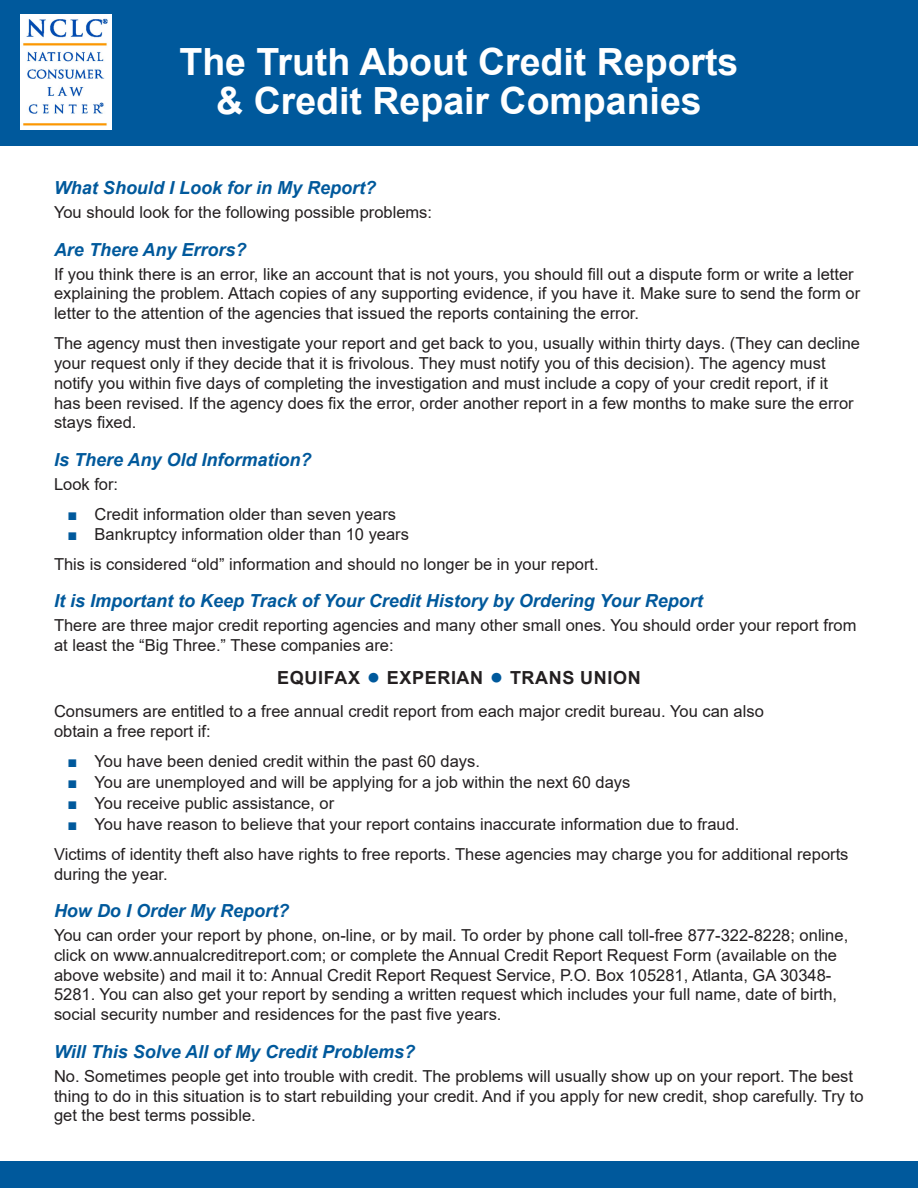
<style>
.page{position:relative;width:918px;height:1188px;background:#fff}
.page>*{position:absolute;margin:0;border:0;box-sizing:border-box;transform-origin:0 0}
.t1{font:700 37.5px "Arial";color:#fff}
.t2{font:italic 700 18px "Arial";color:#00599c}
.t3{font:700 18px "Arial";letter-spacing:.035em;color:#231f20}
.t4{font:16.5px/19.8px "Arial";color:#231f20}
.s1{color:#00599c}
.s2{font-size:22.5px;color:#00599c}
</style>
<div class="page">
<div style="left:0;top:0;width:918px;height:146px;background:#00599c"></div>
<img style="left:20px;top:15px;width:91px;height:114px">
<div style="left:0;top:1161px;width:918px;height:27px;background:#00599c"></div>
<p class="t1" style="left:179px;top:36px;width:561px">The Truth About Credit Reports</p>
<p class="t1" style="left:216px;top:75px;width:487px">&amp; Credit Repair Companies</p>
<p class="t2" style="left:54px;top:176px;width:324px">What Should I Look for in My Report?</p>
<p class="t4" style="left:54px;top:202px;width:380px">You should look for the following possible problems:</p>
<p class="t2" style="left:54px;top:237px;width:194px">Are There Any Errors?</p>
<p class="t4" style="left:54px;top:264px;width:808px">If you think there is an error, like an account that is not yours, you should fill out a dispute form or write a letter explaining the problem. Attach copies of any supporting evidence, if you have it. Make sure to send the form or letter to the attention of the agencies that issued the reports containing the error.</p>
<p class="t4" style="left:54px;top:333px;width:808px">The agency must then investigate your report and get back to you, usually within thirty days. (They can decline your request only if they decide that it is frivolous. They must notify you of this decision). The agency must notify you within five days of completing the investigation and must include a copy of your credit report, if it<br>has been revised. If the agency does fix the error, order another report in a few months to make sure the error stays fixed.</p>
<p class="t2" style="left:54px;top:447px;width:259px">Is There Any Old Information?</p>
<p class="t4" style="left:54px;top:474px;width:66px">Look for:</p>
<p class="t4" style="left:68px;top:504px;width:330px"><span class="s1">■</span> Credit information older than seven years</p>
<p class="t4" style="left:68px;top:524px;width:343px"><span class="s1">■</span> Bankruptcy information older than 10 years</p>
<p class="t4" style="left:54px;top:554px;width:546px">This is considered “old” information and should no longer be in your report.</p>
<p class="t2" style="left:54px;top:589px;width:650px">It is Important to Keep Track of Your Credit History by Ordering Your Report</p>
<p class="t4" style="left:54px;top:615px;width:804px">There are three major credit reporting agencies and many other small ones. You should order your report from at least the “Big Three.” These companies are:</p>
<p class="t3" style="left:277px;top:665px;width:365px">EQUIFAX <span class="s2">●</span> EXPERIAN <span class="s2">●</span> TRANS UNION</p>
<p class="t4" style="left:54px;top:701px;width:711px">Consumers are entitled to a free annual credit report from each major credit bureau. You can also</p>
<p class="t4" style="left:54px;top:721px;width:158px">obtain a free report if:</p>
<p class="t4" style="left:68px;top:751px;width:414px"><span class="s1">■</span> You have been denied credit within the past 60 days.</p>
<p class="t4" style="left:68px;top:772px;width:564px"><span class="s1">■</span> You are unemployed and will be applying for a job within the next 60 days</p>
<p class="t4" style="left:68px;top:793px;width:268px"><span class="s1">■</span> You receive public assistance, or</p>
<p class="t4" style="left:68px;top:814px;width:674px"><span class="s1">■</span> You have reason to believe that your report contains inaccurate information due to fraud.</p>
<p class="t4" style="left:54px;top:844px;width:796px">Victims of identity theft also have rights to free reports. These agencies may charge you for additional reports during the year.</p>
<p class="t2" style="left:54px;top:899px;width:237px">How Do I Order My Report?</p>
<p class="t4" style="left:54px;top:925px;width:796px">You can order your report by phone, on-line, or by mail. To order by phone call toll-free 877-322-8228; online, click on www.annualcreditreport.com; or complete the Annual Credit Report Request Form (available on the above website) and mail it to: Annual Credit Report Request Service, P.O. Box 105281, Atlanta, GA 30348- 5281. You can also get your report by sending a written request which includes your full name, date of birth, social security number and residences for the past five years.</p>
<p class="t2" style="left:54px;top:1039px;width:363px">Will This Solve All of My Credit Problems?</p>
<p class="t4" style="left:54px;top:1066px;width:811px">No. Sometimes people get into trouble with credit. The problems will usually show up on your report. The best thing to do in this situation is to start rebuilding your credit. And if you apply for new credit, shop carefully. Try to get the best terms possible.</p>
</div>
